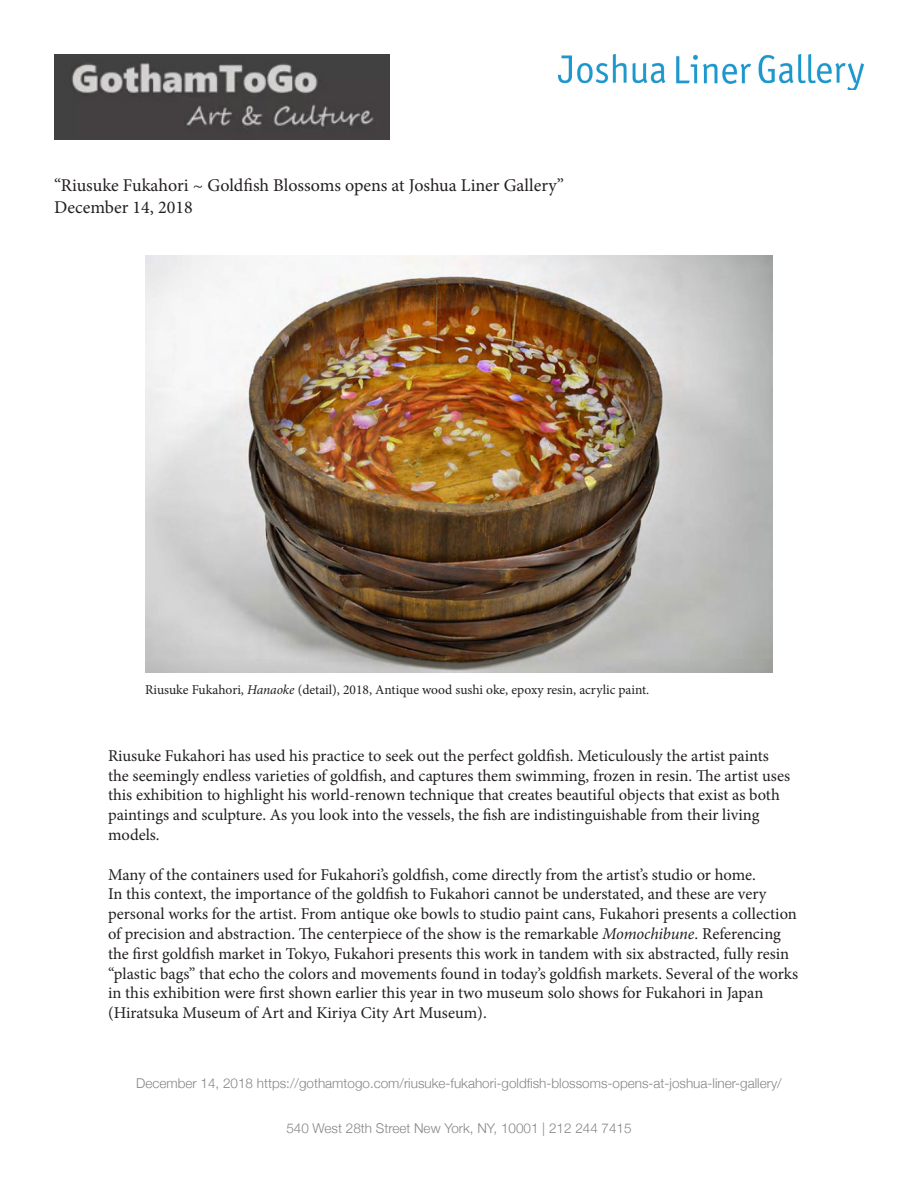
<style>
.page{position:relative;width:918px;height:1188px;background:#fff}
.page>*{position:absolute;margin:0;border:0;box-sizing:border-box;transform-origin:0 0}
.t1{font:18px "Minion Pro";color:#231f20}
.t2{font:16.5px/19.8px "Minion Pro";color:#231f20}
.t3{font:300 13.5px "Helvetica Neue";color:#848689}
.t4{font:13.5px "Minion Pro";color:#231f20}
.s1{font-style:italic}
</style>
<div class="page">
<img style="left:559px;top:54px;width:305px;height:36px">
<img style="left:54px;top:54px;width:336px;height:86px">
<img style="left:145px;top:256px;width:628px;height:416px">
<p class="t1" style="left:54px;top:173px;width:512px">“Riusuke Fukahori ~ Goldfish Blossoms opens at Joshua Liner Gallery”</p>
<p class="t1" style="left:54px;top:195px;width:140px">December 14, 2018</p>
<p class="t4" style="left:145px;top:680px;width:506px">Riusuke Fukahori, <span class="s1">Hanaoke</span> (detail), 2018, Antique wood sushi oke, epoxy resin, acrylic paint.</p>
<p class="t2" style="left:108px;top:746px;width:684px">Riusuke Fukahori has used his practice to seek out the perfect goldfish. Meticulously the artist paints the seemingly endless varieties of goldfish, and captures them swimming, frozen in resin. The artist uses this exhibition to highlight his world-renown technique that creates beautiful objects that exist as both paintings and sculpture. As you look into the vessels, the fish are indistinguishable from their living models.</p>
<p class="t2" style="left:108px;top:865px;width:692px">Many of the containers used for Fukahori’s goldfish, come directly from the artist’s studio or home.<br>In this context, the importance of the goldfish to Fukahori cannot be understated, and these are very personal works for the artist. From antique oke bowls to studio paint cans, Fukahori presents a collection of precision and abstraction. The centerpiece of the show is the remarkable <span class="s1">Momochibune</span>. Referencing the first goldfish market in Tokyo, Fukahori presents this work in tandem with six abstracted, fully resin “plastic bags” that echo the colors and movements found in today’s goldfish markets. Several of the works in this exhibition were first shown earlier this year in two museum solo shows for Fukahori in Japan (Hiratsuka Museum of Art and Kiriya City Art Museum).</p>
<p class="t3" style="left:136px;top:1072px;width:647px">December 14, 2018 https://gothamtogo.com/riusuke-fukahori-goldfish-blossoms-opens-at-joshua-liner-gallery/</p>
<p class="t3" style="left:286px;top:1117px;width:347px">540 West 28th Street New York, NY, 10001 | 212 244 7415</p>
</div>
